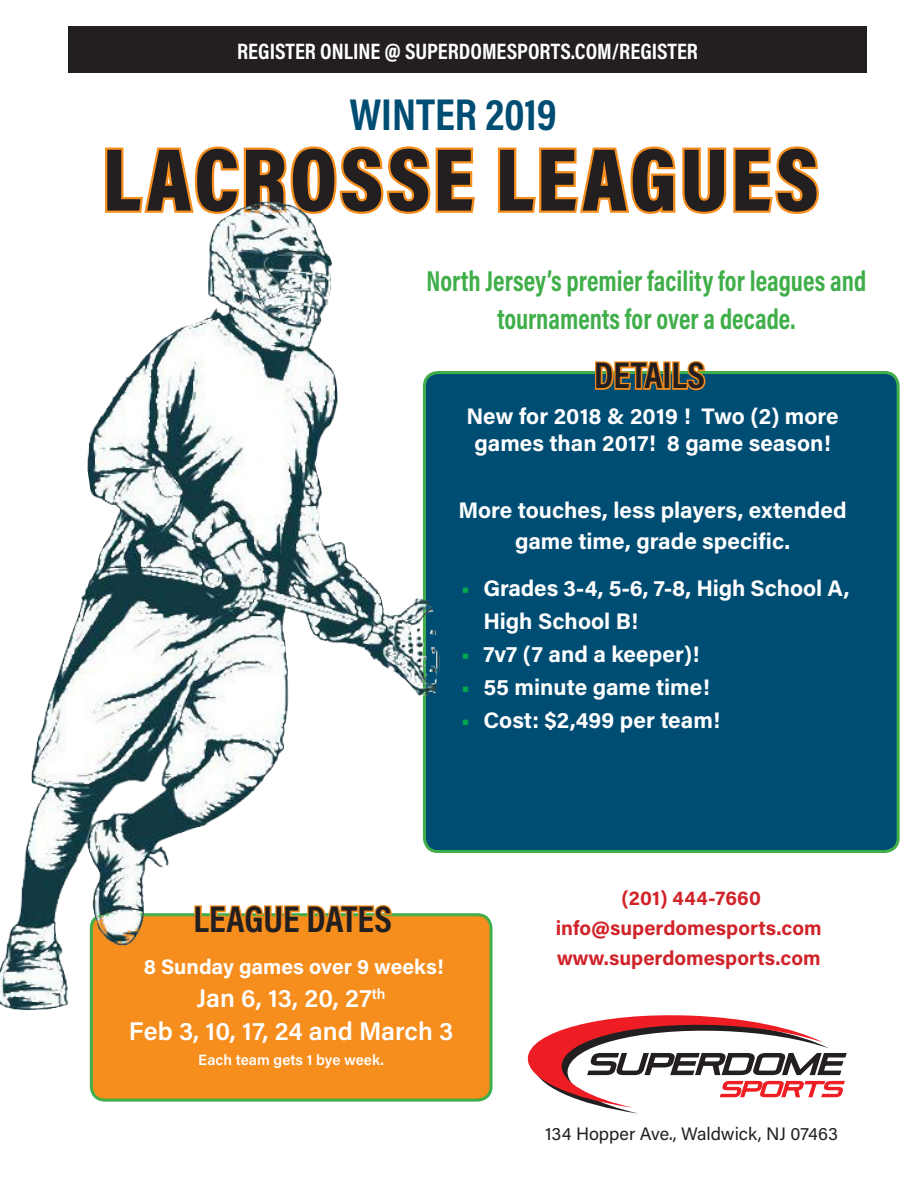
<style>
.page{position:relative;width:918px;height:1188px;background:#fff}
.page>*{position:absolute;margin:0;border:0;box-sizing:border-box;transform-origin:0 0}
.t1{font:900 90px "Acumin Pro Cond";letter-spacing:.03em;color:#231f20}
.t2{font:700 45px "Acumin Pro Cond";color:#004d74}
.t3{font:700 37.5px "Acumin Pro Cond";color:#231f20}
.t4{font:700 29.1px/38.2px "Acumin Pro Cond";color:#40ae49;text-align:center;scale:.9 1}
.box_text{font:600 25.5px "Acumin Pro";color:#fff}
.main_bullets{font:700 22.5px/27px "Acumin Pro";color:#fff;text-align:center}
.t5{font:700 22.5px "Acumin Pro Cond";color:#fff}
.box_text-2{font:700 21px "Acumin Pro";color:#fff}
.main_text{font:700 20.1px/30.2px "Acumin Pro";color:#d1232a;text-align:center}
.main_text-2{font:18px "Acumin Pro";color:#231f20}
.box_text-3{font:600 14.85px "Acumin Pro";color:#fff}
.s1{font-weight:400;color:#00a94e}
</style>
<div class="page">
<div style="left:424px;top:373px;width:474px;height:479px;background:#004d74;border-radius:14px"></div>
<div style="left:423px;top:371px;width:477px;height:482px;border:3px solid #40ae49;border-radius:14px"></div>
<div style="left:91px;top:915px;width:400px;height:185px;background:#f68e1e;border-radius:14px"></div>
<div style="left:90px;top:913px;width:403px;height:189px;border:3px solid #40ae49;border-radius:14px"></div>
<svg style="left:527px;top:1015px;width:320px;height:99px"></svg>
<svg style="left:594px;top:361px;width:113px;height:30px"></svg>
<svg style="left:105px;top:146px;width:370px;height:67px"></svg>
<svg style="left:497px;top:146px;width:322px;height:68px"></svg>
<div style="left:68px;top:26px;width:799px;height:46px;background:#231f20"></div>
<img style="left:0;top:202px;width:437px;height:808px">
<p class="t5" style="left:237px;top:36px;width:462px">REGISTER ONLINE @ SUPERDOMESPORTS.COM/REGISTER</p>
<p class="t2" style="left:350px;top:85px;width:209px">WINTER 2019</p>
<p class="t1" style="left:103px;top:121px;width:718px">LACROSSE LEAGUES</p>
<p class="t4" style="left:427px;top:261px;width:490px">North Jersey’s premier facility for leagues and tournaments for over a decade.</p>
<p class="t3" style="left:594px;top:351px;width:112px">DETAILS</p>
<p class="main_bullets" style="left:466px;top:401px;width:374px">New for 2018 &amp; 2019 ! Two (2) more games than 2017! 8 game season!</p>
<p class="main_bullets" style="left:459px;top:494px;width:390px;line-height:30.9px">More touches, less players, extended game time, grade specific.</p>
<p class="main_bullets" style="left:483px;top:570px;width:368px;line-height:33px;text-align:left;text-indent:-22px"><span class="s1">■</span> Grades 3-4, 5-6, 7-8, High School A,<br>High School B!</p>
<p class="main_bullets" style="left:461px;top:639px;width:240px"><span class="s1">■</span> 7v7 (7 and a keeper)!</p>
<p class="main_bullets" style="left:461px;top:672px;width:250px"><span class="s1">■</span> 55 minute game time!</p>
<p class="main_bullets" style="left:461px;top:705px;width:260px"><span class="s1">■</span> Cost: $2,499 per team!</p>
<p class="t3" style="left:194px;top:895px;width:200px">LEAGUE DATES</p>
<p class="box_text-2" style="left:144px;top:952px;width:301px">8 Sunday games over 9 weeks!</p>
<p class="box_text" style="left:197px;top:981px;width:190px">Jan 6, 13, 20, 27<sup>th</sup></p>
<p class="box_text" style="left:129px;top:1014px;width:326px">Feb 3, 10, 17, 24 and March 3</p>
<p class="box_text-3" style="left:198px;top:1049px;width:187px">Each team gets 1 bye week.</p>
<p class="main_text" style="left:556px;top:882px;width:268px">(201) 444-7660 info@superdomesports.com www.superdomesports.com</p>
<p class="main_text-2" style="left:545px;top:1122px;width:294px">134 Hopper Ave., Waldwick, NJ 07463</p>
</div>
